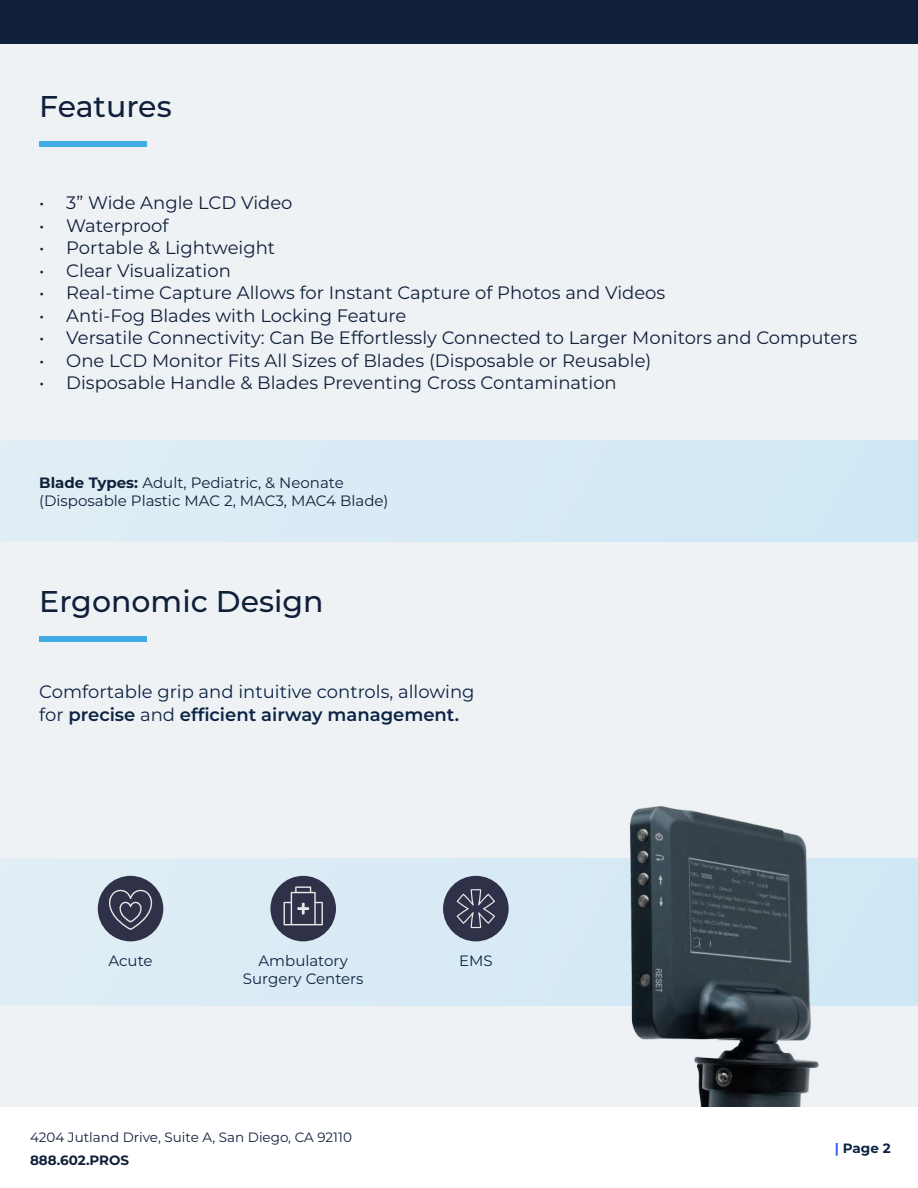
<style>
.page{position:relative;width:918px;height:1188px;background:#fff}
.page>*{position:absolute;margin:0;border:0;box-sizing:border-box;transform-origin:0 0}
.t1{font:500 30px "Montserrat";color:#10203a}
.t2{font:18px "Montserrat";color:#10203a}
.t3{font:18px/22.5px "Montserrat";color:#0c2344}
.t4{font:15px/18px "Montserrat";color:#10203a}
.t5{font:15px "Montserrat";color:#0c2344}
.t6{font:13.5px "Montserrat";color:#10203a}
.t7{font:700 13.5px "Montserrat";color:#10203a}
.t8{font:700 13.5px "Montserrat";color:#0c2344}
.s1{font-weight:700}
.s2{font-weight:100}
.s3{color:#2561ff}
</style>
<div class="page">
<div style="left:0;top:0;width:918px;height:1106px;background:#eef2f5"></div>
<div style="left:39px;top:141px;width:108px;height:6px;background:#41abe6"></div>
<div style="left:0;top:0;width:918px;height:43px;background:#10203a"></div>
<div style="left:0;top:858px;width:918px;height:147px;background:#dbebf5"></div>
<div style="left:39px;top:637px;width:108px;height:5px;background:#41abe6"></div>
<div style="left:1px;top:441px;width:916px;height:101px;background:#d8eaf5"></div>
<div style="left:98px;top:876px;width:65px;height:65px;background:#2e3147;border-radius:50%"></div>
<svg style="left:109px;top:890px;width:43px;height:40px"></svg>
<div style="left:443px;top:876px;width:66px;height:65px;background:#2e3147;border-radius:50%"></div>
<svg style="left:457px;top:889px;width:38px;height:39px"></svg>
<div style="left:270px;top:876px;width:66px;height:65px;background:#2e3147;border-radius:50%"></div>
<svg style="left:284px;top:886px;width:39px;height:39px"></svg>
<img style="left:559px;top:806px;width:322px;height:300px">
<h1 class="t1" style="left:39px;top:85px;width:134px">Features</h1>
<p class="t2" style="left:39px;top:190px;width:255px">• 3” Wide Angle LCD Video</p>
<p class="t2" style="left:39px;top:213px;width:131px">• Waterproof</p>
<p class="t2" style="left:39px;top:235px;width:237px">• Portable &amp; Lightweight</p>
<p class="t2" style="left:39px;top:258px;width:193px">• Clear Visualization</p>
<p class="t2" style="left:39px;top:280px;width:628px">• Real-time Capture Allows for Instant Capture of Photos and Videos</p>
<p class="t2" style="left:39px;top:303px;width:369px">• Anti-Fog Blades with Locking Feature</p>
<p class="t2" style="left:39px;top:325px;width:820px">• Versatile Connectivity: Can Be Effortlessly Connected to Larger Monitors and Computers</p>
<p class="t2" style="left:39px;top:348px;width:614px">• One LCD Monitor Fits All Sizes of Blades (Disposable or Reusable)</p>
<p class="t2" style="left:39px;top:370px;width:579px">• Disposable Handle &amp; Blades Preventing Cross Contamination</p>
<p class="t4" style="left:39px;top:473px;width:351px"><span class="s1">Blade Types:</span> Adult, Pediatric, &amp; Neonate (Disposable Plastic MAC 2, MAC3, MAC4 Blade)</p>
<h1 class="t1" style="left:39px;top:581px;width:286px">Ergonomic Design</h1>
<p class="t3" style="left:39px;top:680px;width:437px">Comfortable grip and intuitive controls, allowing for <span class="s2">precise</span> and <span class="s2">efficient airway management.</span></p>
<p class="t5" style="left:109px;top:950px;width:46px">Acute</p>
<p class="t5" style="left:259px;top:950px;width:91px">Ambulatory</p>
<p class="t5" style="left:459px;top:950px;width:35px">EMS</p>
<p class="t5" style="left:243px;top:968px;width:122px">Surgery Centers</p>
<p class="t6" style="left:30px;top:1128px;width:323px">4204 Jutland Drive, Suite A, San Diego, CA 92110</p>
<p class="t7" style="left:30px;top:1150px;width:101px">888.602.PROS</p>
<p class="t8" style="left:835px;top:1139px;width:57px"><span class="s3">|</span> Page 2</p>
</div>
